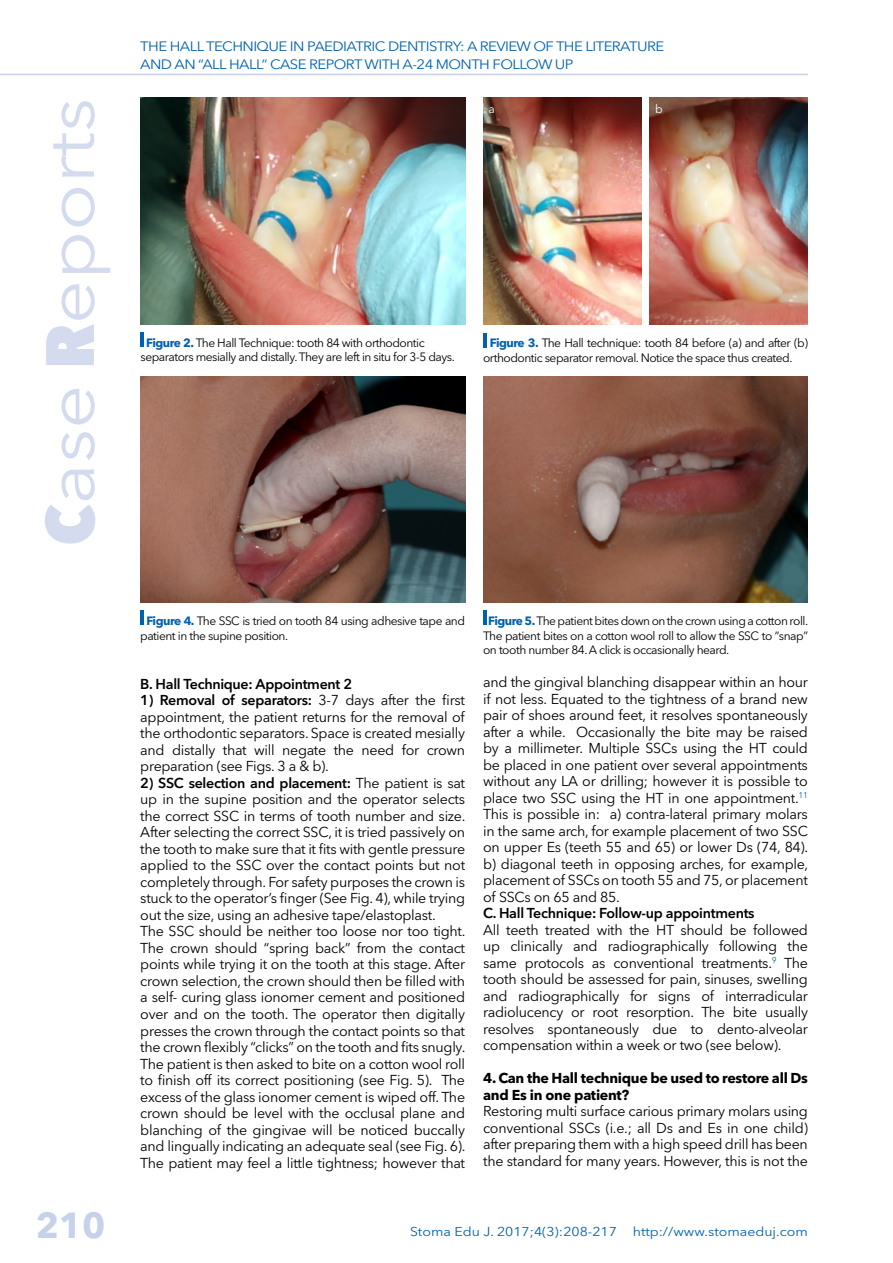
<style>
.page{position:relative;width:893px;height:1263px;background:#fff}
.page>*{position:absolute;margin:0;border:0;box-sizing:border-box;transform-origin:0 0}
.t1{font:67.5px "Avenir Next LT Pro";color:#d4dbef;scale:1.15 1}
.t2{font:700 36px "Avenir Next LT Pro";color:#c7d1ea}
.t3{font:14.25px/16.5px "Avenir Next LT Pro";letter-spacing:-.02em;color:#000;text-align:justify}
.t4{font:600 14.25px "Avenir Next LT Pro";letter-spacing:-.02em;color:#000}
.t5{font:700 14.25px/16.5px "Avenir Next LT Pro";letter-spacing:-.02em;color:#000}
.t6{font:13.5px/18px "Avenir Next LT Pro";letter-spacing:-.04em;color:#0061af;scale:1.11 1}
.t7{font:12.75px "Avenir Next LT Pro";color:#0061af;scale:1.11 1}
.t8{font:12px/14.4px "Avenir Next LT Pro";letter-spacing:-.04em;color:#000}
.t9{font:12px "Avenir Next LT Pro";color:#fff}
.s1{font-weight:800;font-stretch:condensed}
.s2{font-weight:700;color:#0061af}
.s3{font-weight:600}
</style>
<div class="page">
<hr style="left:0;top:74px;width:808px;height:1px;background:#c7d1ea">
<img style="left:140px;top:376px;width:325px;height:227px">
<hr style="left:140px;top:611px;width:4px;height:14px;background:#0061af">
<img style="left:483px;top:376px;width:325px;height:227px">
<hr style="left:483px;top:611px;width:4px;height:14px;background:#0061af">
<img style="left:141px;top:98px;width:324px;height:226px">
<hr style="left:141px;top:332px;width:3px;height:15px;background:#0061af">
<img style="left:649px;top:98px;width:159px;height:226px">
<hr style="left:483px;top:333px;width:4px;height:14px;background:#0061af">
<img style="left:483px;top:98px;width:158px;height:226px">
<h1 class="t1" style="left:30px;top:545px;width:391px;rotate:-90deg"><span class="s1">C</span>ase <span class="s1">R</span>eports</h1>
<h2 class="t2" style="left:36px;top:1204px;width:71px">210</h2>
<p class="t6" style="left:140px;top:37px;width:474px">THE HALL TECHNIQUE IN PAEDIATRIC DENTISTRY: A REVIEW OF THE LITERATURE<br>AND AN “ALL HALL” CASE REPORT WITH A-24 MONTH FOLLOW UP</p>
<p class="t9" style="left:488px;top:102px;width:8px">a</p>
<p class="t9" style="left:655px;top:102px;width:9px">b</p>
<p class="t8" style="left:141px;top:335px;width:316px;text-indent:6px"><span class="s2">Figure 2.</span> The Hall Technique: tooth 84 with orthodontic separators mesially and distally. They are left in situ for 3-5 days.</p>
<p class="t8" style="left:483px;top:336px;width:326px;text-indent:7px"><span class="s2">Figure 3.</span> The Hall technique: tooth 84 before (a) and after (b) orthodontic separator removal. Notice the space thus created.</p>
<p class="t8" style="left:140px;top:614px;width:326px;text-indent:6px"><span class="s2">Figure 4.</span> The SSC is tried on tooth 84 using adhesive tape and patient in the supine position.</p>
<p class="t8" style="left:483px;top:614px;width:327px;text-align:justify;text-indent:5px"><span class="s2">Figure 5.</span> The patient bites down on the crown using a cotton roll.<br>The patient bites on a cotton wool roll to allow the SSC to “snap” on tooth number 84. A click is occasionally heard.</p>
<p class="t4" style="left:140px;top:675px;width:213px">B. Hall Technique: Appointment 2</p>
<p class="t3" style="left:140px;top:692px;width:326px"><span class="s3">1) Removal of separators:</span> 3-7 days after the first appointment, the patient returns for the removal of the orthodontic separators. Space is created mesially and distally that will negate the need for crown preparation (see Figs. 3 a &amp; b).</p>
<p class="t3" style="left:140px;top:775px;width:327px;text-align:left"><span class="s3">2) SSC selection and placement:</span> The patient is sat up in the supine position and the operator selects the correct SSC in terms of tooth number and size.<br>After selecting the correct SSC, it is tried passively on the tooth to make sure that it fits with gentle pressure applied to the SSC over the contact points but not completely through. For safety purposes the crown is stuck to the operator’s finger (See Fig. 4), while trying out the size, using an adhesive tape/elastoplast.<br>The SSC should be neither too loose nor too tight.<br>The crown should “spring back” from the contact points while trying it on the tooth at this stage. After crown selection, the crown should then be filled with a self- curing glass ionomer cement and positioned over and on the tooth. The operator then digitally presses the crown through the contact points so that the crown flexibly “clicks” on the tooth and fits snugly.<br>The patient is then asked to bite on a cotton wool roll to finish off its correct positioning (see Fig. 5). The excess of the glass ionomer cement is wiped off. The crown should be level with the occlusal plane and blanching of the gingivae will be noticed buccally and lingually indicating an adequate seal (see Fig. 6).<br>The patient may feel a little tightness; however that</p>
<p class="t3" style="left:483px;top:674px;width:327px">and the gingival blanching disappear within an hour if not less. Equated to the tightness of a brand new pair of shoes around feet, it resolves spontaneously after a while. Occasionally the bite may be raised by a millimeter. Multiple SSCs using the HT could be placed in one patient over several appointments without any LA or drilling; however it is possible to place two SSC using the HT in one appointment.<sup>11<br></sup>This is possible in: a) contra-lateral primary molars in the same arch, for example placement of two SSC on upper Es (teeth 55 and 65) or lower Ds (74, 84). b) diagonal teeth in opposing arches, for example, placement of SSCs on tooth 55 and 75, or placement of SSCs on 65 and 85.</p>
<p class="t4" style="left:483px;top:904px;width:273px">C. Hall Technique: Follow-up appointments</p>
<p class="t3" style="left:483px;top:921px;width:326px">All teeth treated with the HT should be followed up clinically and radiographically following the same protocols as conventional treatments.<sup>9</sup> The tooth should be assessed for pain, sinuses, swelling and radiographically for signs of interradicular radiolucency or root resorption. The bite usually resolves spontaneously due to dento-alveolar compensation within a week or two (see below).</p>
<p class="t5" style="left:483px;top:1070px;width:326px">4. Can the Hall technique be used to restore all Ds and Es in one patient?</p>
<p class="t3" style="left:483px;top:1103px;width:326px">Restoring multi surface carious primary molars using conventional SSCs (i.e.; all Ds and Es in one child) after preparing them with a high speed drill has been the standard for many years. However, this is not the</p>
<p class="t7" style="left:410px;top:1223px;width:188px">Stoma Edu J. 2017;4(3):208-217</p>
<p class="t7" style="left:633px;top:1223px;width:159px">http://www.stomaeduj.com</p>
</div>
